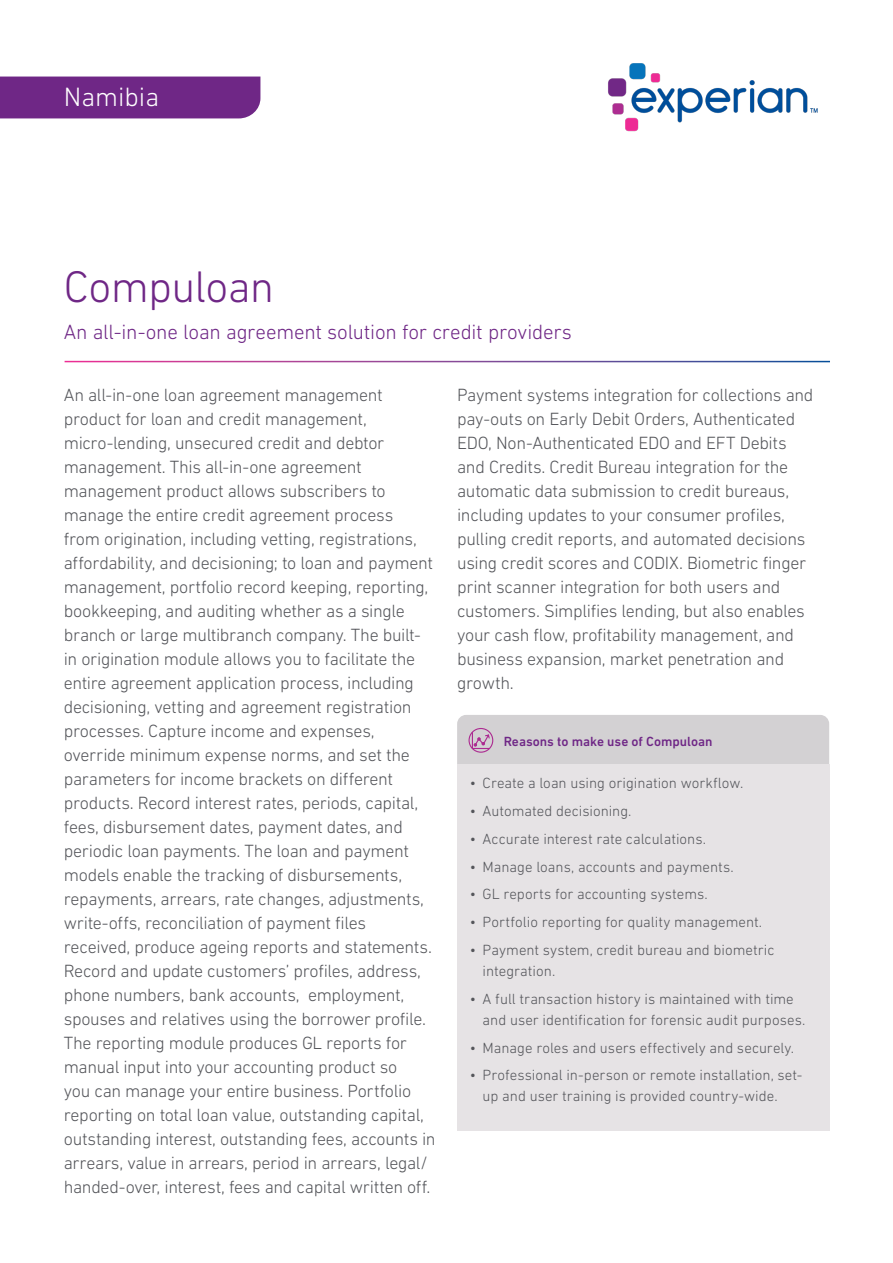
<style>
.page{position:relative;width:893px;height:1263px;background:#fff}
.page>*{position:absolute;margin:0;border:0;box-sizing:border-box;transform-origin:0 0}
.Title_heading_30_34{font:300 45px "DIN Next W1 G";letter-spacing:-.02em;color:#6f2786}
.t1{font:300 27px "DIN Next W1 G";color:#fff}
.Title_subheading_14{font:300 21px "DIN Next W1 G";letter-spacing:-.01em;color:#6f2786}
.Introduction_12_16{font:300 18px/24px "DIN Next W1 G";letter-spacing:-.02em;color:#54555a}
.t2{font:300 15px/21px "DIN Next W1 G";color:#54555a}
.Box_Subhead{font:500 13.5px "DIN Next W1 G";color:#6f2786}
</style>
<div class="page">
<div style="left:0;top:77px;width:260px;height:41px;background:#6f2786"></div>
<img style="left:608px;top:63px;width:210px;height:69px">
<div style="left:457px;top:764px;width:372px;height:367px;background:#e6e3e5"></div>
<div style="left:457px;top:715px;width:372px;height:49px;background:#d3d1d3"></div>
<h2 class="t1" style="left:64px;top:81px;width:97px">Namibia</h2>
<p class="Title_heading_30_34" style="left:64px;top:260px;width:212px">Compuloan</p>
<p class="Title_subheading_14" style="left:64px;top:320px;width:510px">An all-in-one loan agreement solution for credit providers</p>
<p class="Introduction_12_16" style="left:64px;top:383px;width:373px">An all-in-one loan agreement management product for loan and credit management, micro-lending, unsecured credit and debtor management. This all-in-one agreement management product allows subscribers to manage the entire credit agreement process<br>from origination, including vetting, registrations, affordability, and decisioning; to loan and payment management, portfolio record keeping, reporting, bookkeeping, and auditing whether as a single branch or large multibranch company. The built&shy;in origination module allows you to facilitate the entire agreement application process, including decisioning, vetting and agreement registration processes. Capture income and expenses, override minimum expense norms, and set the parameters for income brackets on different products. Record interest rates, periods, capital, fees, disbursement dates, payment dates, and periodic loan payments. The loan and payment models enable the tracking of disbursements, repayments, arrears, rate changes, adjustments, write-offs, reconciliation of payment files received, produce ageing reports and statements.<br>Record and update customers’ profiles, address, phone numbers, bank accounts, employment, spouses and relatives using the borrower profile.<br>The reporting module produces GL reports for manual input into your accounting product so<br>you can manage your entire business. Portfolio reporting on total loan value, outstanding capital, outstanding interest, outstanding fees, accounts in arrears, value in arrears, period in arrears, legal/ handed-over, interest, fees and capital written off.</p>
<p class="Introduction_12_16" style="left:457px;top:383px;width:358px">Payment systems integration for collections and pay-outs on Early Debit Orders, Authenticated EDO, Non-Authenticated EDO and EFT Debits and Credits. Credit Bureau integration for the automatic data submission to credit bureaus, including updates to your consumer profiles, pulling credit reports, and automated decisions using credit scores and CODIX. Biometric finger print scanner integration for both users and customers. Simplifies lending, but also enables your cash flow, profitability management, and business expansion, market penetration and growth.</p>
<p class="Box_Subhead" style="left:504px;top:733px;width:210px">Reasons to make use of Compuloan</p>
<p class="t2" style="left:470px;top:772px;width:275px">• Create a loan using origination workflow.</p>
<p class="t2" style="left:470px;top:800px;width:163px">• Automated decisioning.</p>
<p class="t2" style="left:470px;top:828px;width:238px">• Accurate interest rate calculations.</p>
<p class="t2" style="left:470px;top:856px;width:265px">• Manage loans, accounts and payments.</p>
<p class="t2" style="left:470px;top:884px;width:239px">• GL reports for accounting systems.</p>
<p class="t2" style="left:470px;top:911px;width:294px">• Portfolio reporting for quality management.</p>
<p class="t2" style="left:483px;top:939px;width:293px;text-indent:-13px">• Payment system, credit bureau and biometric integration.</p>
<p class="t2" style="left:483px;top:988px;width:324px;text-indent:-13px">• A full transaction history is maintained with time and user identification for forensic audit purposes.</p>
<p class="t2" style="left:470px;top:1037px;width:326px">• Manage roles and users effectively and securely.</p>
<p class="t2" style="left:483px;top:1065px;width:321px;text-indent:-13px">• Professional in-person or remote installation, set&shy;up and user training is provided country-wide.</p>
</div>
